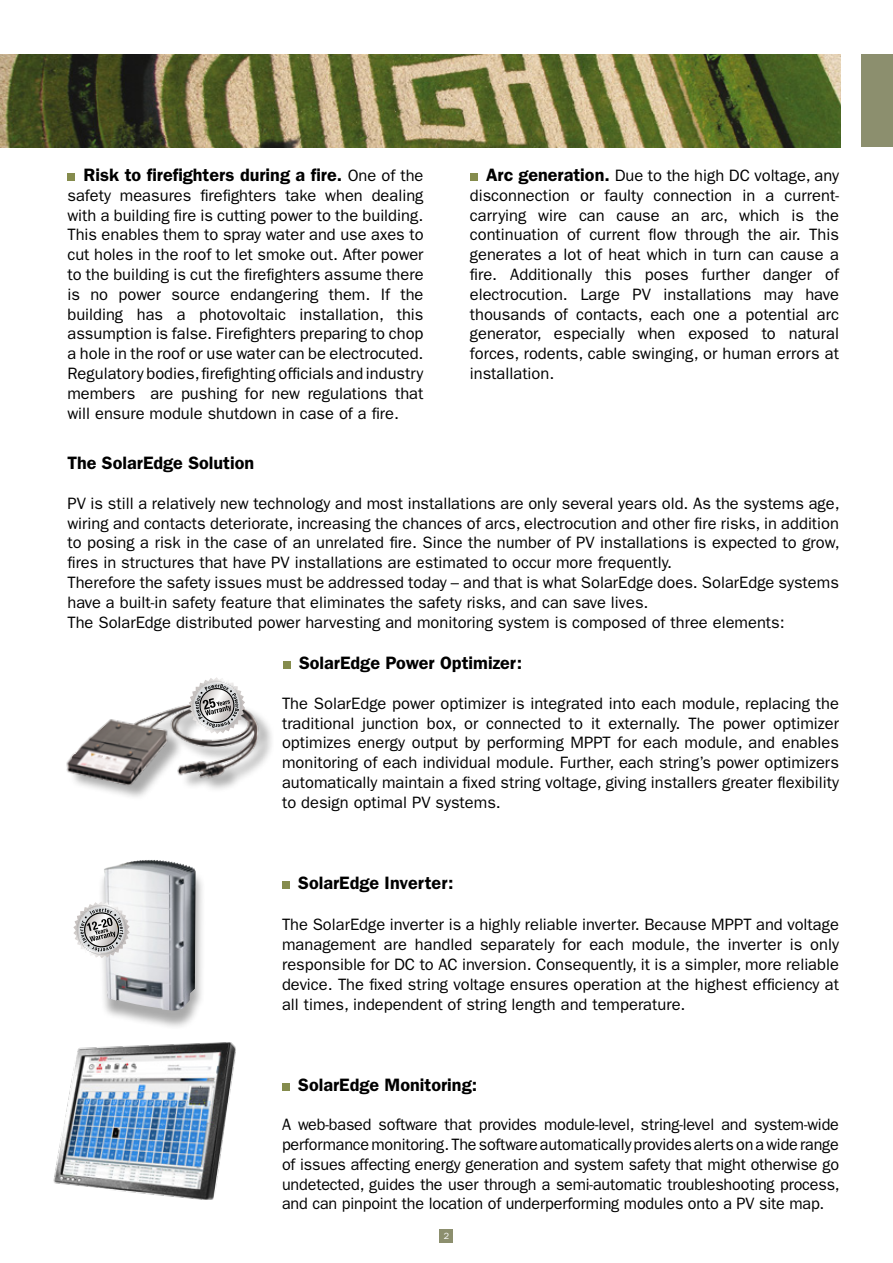
<style>
.page{position:relative;width:893px;height:1263px;background:#fff}
.page>*{position:absolute;margin:0;border:0;box-sizing:border-box;transform-origin:0 0}
.t1{font:600 18px "ITC Franklin Gothic Std";color:#000}
.t2{font:16.5px/19.8px "ITC Franklin Gothic Std";color:#000;text-align:justify}
.t3{font:9px "ITC Franklin Gothic Std";color:#fff}
.s1{font-weight:400;font-size:16.5px}
.s2{font-weight:600;font-size:18px}
</style>
<div class="page">
<img style="left:0;top:54px;width:841px;height:93px">
<div style="left:440px;top:1229px;width:13px;height:13px;background:#8c8f6e"></div>
<div style="left:862px;top:54px;width:31px;height:93px;background:#8c8f6e"></div>
<div style="left:67px;top:173px;width:8px;height:8px;background:#858c4d"></div>
<img style="left:66px;top:704px;width:205px;height:90px">
<div style="left:283px;top:662px;width:8px;height:7px;background:#858c4d"></div>
<div style="left:282px;top:881px;width:8px;height:8px;background:#858c4d"></div>
<div style="left:282px;top:1083px;width:8px;height:7px;background:#858c4d"></div>
<div style="left:98px;top:863px;width:107px;height:166px;background:#000;opacity:.34"></div>
<img style="left:104px;top:860px;width:92px;height:151px">
<div style="left:470px;top:173px;width:7px;height:8px;background:#858c4d"></div>
<img style="left:53px;top:1042px;width:183px;height:158px">
<svg style="left:189px;top:677px;width:56px;height:57px"></svg>
<svg style="left:73px;top:901px;width:57px;height:57px"></svg>
<p class="t1" style="left:84px;top:164px;width:341px">Risk to firefighters during a fire. <span class="s1">One of the</span></p>
<p class="t2" style="left:67px;top:185px;width:358px">safety measures firefighters take when dealing with a building fire is cutting power to the building.<br>This enables them to spray water and use axes to cut holes in the roof to let smoke out. After power to the building is cut the firefighters assume there is no power source endangering them. If the building has a photovoltaic installation, this assumption is false. Firefighters preparing to chop a hole in the roof or use water can be electrocuted.<br>Regulatory bodies, firefighting officials and industry members are pushing for new regulations that will ensure module shutdown in case of a fire.</p>
<p class="t2" style="left:470px;top:166px;width:371px;text-indent:16px"><span class="s2">Arc generation.</span> Due to the high DC voltage, any disconnection or faulty connection in a current&shy;carrying wire can cause an arc, which is the continuation of current flow through the air. This generates a lot of heat which in turn can cause a fire. Additionally this poses further danger of electrocution. Large PV installations may have thousands of contacts, each one a potential arc generator, especially when exposed to natural forces, rodents, cable swinging, or human errors at installation.</p>
<p class="t1" style="left:67px;top:452px;width:188px">The SolarEdge Solution</p>
<p class="t2" style="left:67px;top:493px;width:774px;text-align:left">PV is still a relatively new technology and most installations are only several years old. As the systems age, wiring and contacts deteriorate, increasing the chances of arcs, electrocution and other fire risks, in addition to posing a risk in the case of an unrelated fire. Since the number of PV installations is expected to grow, fires in structures that have PV installations are estimated to occur more frequently.<br>Therefore the safety issues must be addressed today – and that is what SolarEdge does. SolarEdge systems have a built-in safety feature that eliminates the safety risks, and can save lives.<br>The SolarEdge distributed power harvesting and monitoring system is composed of three elements:</p>
<p class="t1" style="left:299px;top:652px;width:225px">SolarEdge Power Optimizer:</p>
<p class="t2" style="left:282px;top:693px;width:558px">The SolarEdge power optimizer is integrated into each module, replacing the traditional junction box, or connected to it externally. The power optimizer optimizes energy output by performing MPPT for each module, and enables monitoring of each individual module. Further, each string’s power optimizers automatically maintain a fixed string voltage, giving installers greater flexibility to design optimal PV systems.</p>
<p class="t1" style="left:298px;top:872px;width:157px">SolarEdge Inverter:</p>
<p class="t2" style="left:282px;top:915px;width:558px">The SolarEdge inverter is a highly reliable inverter. Because MPPT and voltage management are handled separately for each module, the inverter is only responsible for DC to AC inversion. Consequently, it is a simpler, more reliable device. The fixed string voltage ensures operation at the highest efficiency at all times, independent of string length and temperature.</p>
<p class="t1" style="left:298px;top:1074px;width:180px">SolarEdge Monitoring:</p>
<p class="t2" style="left:282px;top:1115px;width:559px">A web-based software that provides module-level, string-level and system-wide performance monitoring. The software automatically provides alerts on a wide range of issues affecting energy generation and system safety that might otherwise go undetected, guides the user through a semi-automatic troubleshooting process, and can pinpoint the location of underperforming modules onto a PV site map.</p>
<p class="t3" style="left:444px;top:1230px;width:7px">2</p>
</div>
